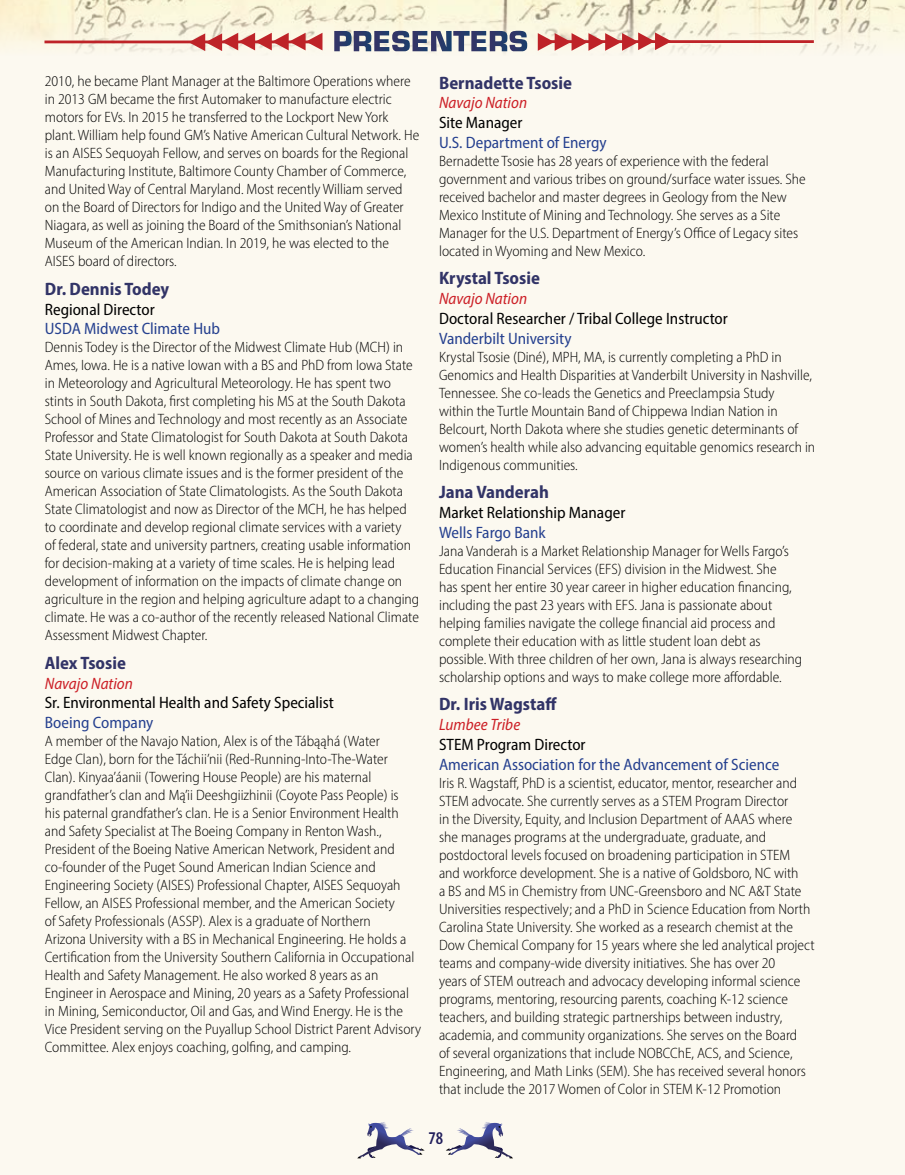
<style>
.page{position:relative;width:905px;height:1175px;background:#fff}
.page>*{position:absolute;margin:0;border:0;box-sizing:border-box;transform-origin:0 0}
.t1{font:700 semi-condensed 18px "Myriad Pro";color:#323467}
.t2{font:600 condensed 18px "Myriad Pro";color:#211e5b}
.t3{font:semi-condensed 16.5px "Myriad Pro";color:#000}
.t4{font:semi-condensed 16.5px "Myriad Pro";color:#25408f}
.t5{font:italic semi-condensed 16.5px "Myriad Pro";color:#cc2027}
.t6{font:300 semi-condensed 15px/18px "Myriad Pro";color:#000}
</style>
<div class="page">
<div style="left:0;top:0;width:904px;height:1174px;background:#fcf9f0"></div>
<svg style="left:357px;top:1122px;width:67px;height:36px"></svg>
<svg style="left:446px;top:1122px;width:67px;height:36px"></svg>
<img style="left:0;top:0;width:904px;height:53px">
<svg style="left:334px;top:31px;width:193px;height:20px"></svg>
<svg style="left:189px;top:33px;width:133px;height:18px"></svg>
<hr style="left:44px;top:41px;width:278px;height:2px;background:#be2328">
<svg style="left:537px;top:32px;width:134px;height:19px"></svg>
<hr style="left:538px;top:40px;width:275px;height:3px;background:#be2328">
<p class="t6" style="left:45px;top:72px;width:376px">2010, he became Plant Manager at the Baltimore Operations where in 2013 GM became the first Automaker to manufacture electric motors for EVs. In 2015 he transferred to the Lockport New York plant. William help found GM’s Native American Cultural Network. He is an AISES Sequoyah Fellow, and serves on boards for the Regional Manufacturing Institute, Baltimore County Chamber of Commerce, and United Way of Central Maryland. Most recently William served on the Board of Directors for Indigo and the United Way of Greater Niagara, as well as joining the Board of the Smithsonian’s National Museum of the American Indian. In 2019, he was elected to the AISES board of directors.</p>
<p class="t1" style="left:45px;top:277px;width:126px">Dr. Dennis Todey</p>
<p class="t3" style="left:45px;top:299px;width:111px">Regional Director</p>
<p class="t4" style="left:45px;top:319px;width:177px">USDA Midwest Climate Hub</p>
<p class="t6" style="left:45px;top:338px;width:376px">Dennis Todey is the Director of the Midwest Climate Hub (MCH) in Ames, Iowa. He is a native Iowan with a BS and PhD from Iowa State in Meteorology and Agricultural Meteorology. He has spent two stints in South Dakota, first completing his MS at the South Dakota School of Mines and Technology and most recently as an Associate Professor and State Climatologist for South Dakota at South Dakota State University. He is well known regionally as a speaker and media source on various climate issues and is the former president of the American Association of State Climatologists. As the South Dakota State Climatologist and now as Director of the MCH, he has helped to coordinate and develop regional climate services with a variety<br>of federal, state and university partners, creating usable information for decision-making at a variety of time scales. He is helping lead development of information on the impacts of climate change on agriculture in the region and helping agriculture adapt to a changing climate. He was a co-author of the recently released National Climate Assessment Midwest Chapter.</p>
<p class="t1" style="left:45px;top:651px;width:83px">Alex Tsosie</p>
<p class="t5" style="left:45px;top:673px;width:90px">Navajo Nation</p>
<p class="t3" style="left:45px;top:693px;width:290px">Sr. Environmental Health and Safety Specialist</p>
<p class="t4" style="left:45px;top:712px;width:110px">Boeing Company</p>
<p class="t6" style="left:45px;top:732px;width:378px">A member of the Navajo Nation, Alex is of the Tá bąąhá (Water<br>Edge Clan), born for the Táchii’nii (Red-Running-Into-The-Water Clan). Kinyaa’áanii (Towering House People) are his maternal grandfather’s clan and Mą’ii Deeshgiizhinii (Coyote Pass People) is<br>his paternal grandfather’s clan. He is a Senior Environment Health and Safety Specialist at The Boeing Company in Renton Wash., President of the Boeing Native American Network, President and co-founder of the Puget Sound American Indian Science and Engineering Society (AISES) Professional Chapter, AISES Sequoyah Fellow, an AISES Professional member, and the American Society<br>of Safety Professionals (ASSP). Alex is a graduate of Northern<br>Arizona University with a BS in Mechanical Engineering. He holds a Certification from the University Southern California in Occupational Health and Safety Management. He also worked 8 years as an Engineer in Aerospace and Mining, 20 years as a Safety Professional in Mining, Semiconductor, Oil and Gas, and Wind Energy. He is the Vice President serving on the Puyallup School District Parent Advisory Committee. Alex enjoys coaching, golfing, and camping.</p>
<p class="t1" style="left:439px;top:71px;width:134px">Bernadette Tsosie</p>
<p class="t5" style="left:439px;top:93px;width:90px">Navajo Nation</p>
<p class="t3" style="left:439px;top:112px;width:85px">Site Manager</p>
<p class="t4" style="left:439px;top:132px;width:169px">U.S. Department of Energy</p>
<p class="t6" style="left:439px;top:152px;width:368px">Bernadette Tsosie has 28 years of experience with the federal government and various tribes on ground/surface water issues. She received bachelor and master degrees in Geology from the New Mexico Institute of Mining and Technology. She serves as a Site Manager for the U.S. Department of Energy’s Office of Legacy sites located in Wyoming and New Mexico.</p>
<p class="t1" style="left:439px;top:267px;width:102px">Krystal Tsosie</p>
<p class="t5" style="left:439px;top:288px;width:90px">Navajo Nation</p>
<p class="t3" style="left:439px;top:308px;width:290px">Doctoral Researcher / Tribal College Instructor</p>
<p class="t4" style="left:439px;top:328px;width:134px">Vanderbilt University</p>
<p class="t6" style="left:439px;top:348px;width:377px">Krystal Tsosie (Diné), MPH, MA, is currently completing a PhD in Genomics and Health Disparities at Vanderbilt University in Nashville, Tennessee. She co-leads the Genetics and Preeclampsia Study<br>within the Turtle Mountain Band of Chippewa Indian Nation in Belcourt, North Dakota where she studies genetic determinants of women’s health while also advancing equitable genomics research in Indigenous communities.</p>
<p class="t1" style="left:439px;top:480px;width:111px">Jana Vanderah</p>
<p class="t3" style="left:439px;top:502px;width:188px">Market Relationship Manager</p>
<p class="t4" style="left:439px;top:522px;width:108px">Wells Fargo Bank</p>
<p class="t6" style="left:439px;top:541px;width:365px">Jana Vanderah is a Market Relationship Manager for Wells Fargo’s Education Financial Services (EFS) division in the Midwest. She<br>has spent her entire 30 year career in higher education financing, including the past 23 years with EFS. Jana is passionate about helping families navigate the college financial aid process and complete their education with as little student loan debt as possible. With three children of her own, Jana is always researching scholarship options and ways to make college more affordable.</p>
<p class="t1" style="left:439px;top:692px;width:119px">Dr. Iris Wagstaff</p>
<p class="t5" style="left:439px;top:714px;width:83px">Lumbee Tribe</p>
<p class="t3" style="left:439px;top:734px;width:148px">STEM Program Director</p>
<p class="t4" style="left:439px;top:754px;width:342px">American Association for the Advancement of Science</p>
<p class="t6" style="left:439px;top:773px;width:377px">Iris R. Wagstaff, PhD is a scientist, educator, mentor, researcher and STEM advocate. She currently serves as a STEM Program Director<br>in the Diversity, Equity, and Inclusion Department of AAAS where she manages programs at the undergraduate, graduate, and postdoctoral levels focused on broadening participation in STEM and workforce development. She is a native of Goldsboro, NC with<br>a BS and MS in Chemistry from UNC-Greensboro and NC A&amp;T State Universities respectively; and a PhD in Science Education from North Carolina State University. She worked as a research chemist at the Dow Chemical Company for 15 years where she led analytical project teams and company-wide diversity initiatives. She has over 20<br>years of STEM outreach and advocacy developing informal science programs, mentoring, resourcing parents, coaching K-12 science teachers, and building strategic partnerships between industry, academia, and community organizations. She serves on the Board<br>of several organizations that include NOBCChE, ACS, and Science, Engineering, and Math Links (SEM). She has received several honors that include the 2017 Women of Color in STEM K-12 Promotion</p>
<p class="t2" style="left:428px;top:1127px;width:16px">78</p>
</div>
